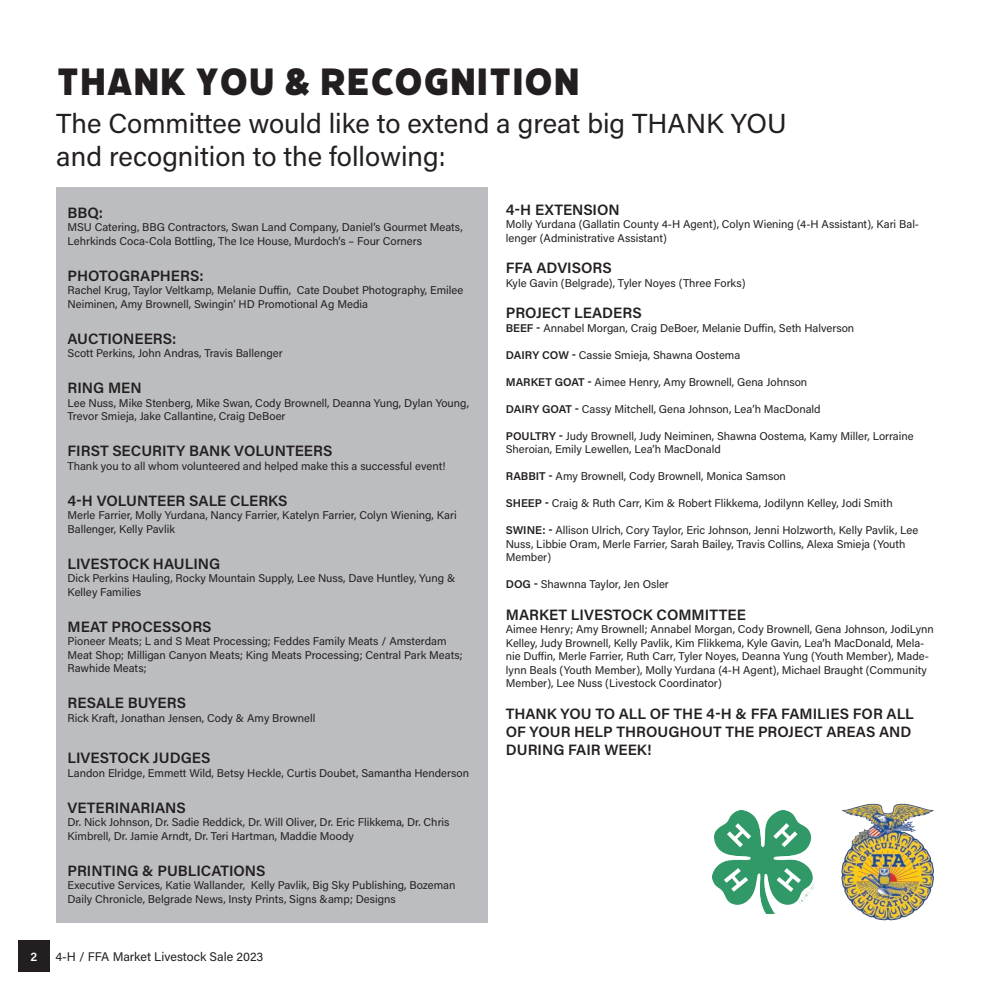
<style>
.page{position:relative;width:990px;height:990px;background:#fff}
.page>*{position:absolute;margin:0;border:0;box-sizing:border-box;transform-origin:0 0}
.t1{font:42.5px "Filicudi Solid";color:#231f20}
.t2{font:27.5px/33px "Acumin Pro";color:#231f20}
.t3{font:600 15px/18px "Acumin Pro";color:#231f20}
.t4{font:12.5px "Acumin Pro";color:#231f20}
.t5{font:600 12.5px "Acumin Pro";color:#fff}
.t6{font:11.25px/13.5px "Acumin Pro";color:#231f20}
.s1{font-weight:600}
</style>
<div class="page">
<div style="left:18px;top:941px;width:31px;height:31px;background:#231f20"></div>
<div style="left:56px;top:187px;width:432px;height:735px;background:#bcbdc0"></div>
<img style="left:713px;top:811px;width:101px;height:102px">
<img style="left:841px;top:803px;width:93px;height:118px">
<h1 class="t1" style="left:56px;top:56px;width:525px">THANK YOU &amp; RECOGNITION</h1>
<h2 class="t2" style="left:56px;top:105px;width:732px">The Committee would like to extend a great big THANK YOU and recognition to the following:</h2>
<h3 class="t3" style="left:68px;top:203px;width:37px">BBQ:</h3>
<p class="t6" style="left:68px;top:220px;width:397px">MSU Catering, BBG Contractors, Swan Land Company, Daniel’s Gourmet Meats,<br>Lehrkinds Coca-Cola Bottling, The Ice House, Murdoch’s – Four Corners</p>
<h3 class="t3" style="left:68px;top:266px;width:138px">PHOTOGRAPHERS:</h3>
<p class="t6" style="left:68px;top:283px;width:397px">Rachel Krug, Taylor Veltkamp, Melanie Duffin, Cate Doubet Photography, Emilee<br>Neiminen, Amy Brownell, Swingin’ HD Promotional Ag Media</p>
<h3 class="t3" style="left:68px;top:329px;width:111px">AUCTIONEERS:</h3>
<p class="t6" style="left:68px;top:346px;width:217px">Scott Perkins, John Andras, Travis Ballenger</p>
<h3 class="t3" style="left:68px;top:378px;width:76px">RING MEN</h3>
<p class="t6" style="left:68px;top:395px;width:403px">Lee Nuss, Mike Stenberg, Mike Swan, Cody Brownell, Deanna Yung, Dylan Young,<br>Trevor Smieja, Jake Callantine, Craig DeBoer</p>
<h3 class="t3" style="left:68px;top:441px;width:266px">FIRST SECURITY BANK VOLUNTEERS</h3>
<p class="t6" style="left:68px;top:458px;width:380px">Thank you to all whom volunteered and helped make this a successful event!</p>
<h3 class="t3" style="left:68px;top:491px;width:222px">4-H VOLUNTEER SALE CLERKS</h3>
<p class="t6" style="left:68px;top:508px;width:391px">Merle Farrier, Molly Yurdana, Nancy Farrier, Katelyn Farrier, Colyn Wiening, Kari<br>Ballenger, Kelly Pavlik</p>
<h3 class="t3" style="left:68px;top:554px;width:154px">LIVESTOCK HAULING</h3>
<p class="t6" style="left:68px;top:571px;width:389px">Dick Perkins Hauling, Rocky Mountain Supply, Lee Nuss, Dave Huntley, Yung &amp;<br>Kelley Families</p>
<h3 class="t3" style="left:68px;top:617px;width:146px">MEAT PROCESSORS</h3>
<p class="t6" style="left:68px;top:634px;width:397px">Pioneer Meats; L and S Meat Processing; Feddes Family Meats / Amsterdam<br>Meat Shop; Milligan Canyon Meats; King Meats Processing; Central Park Meats;<br>Rawhide Meats;</p>
<h3 class="t3" style="left:68px;top:693px;width:120px">RESALE BUYERS</h3>
<p class="t6" style="left:68px;top:710px;width:250px">Rick Kraft, Jonathan Jensen, Cody &amp; Amy Brownell</p>
<h3 class="t3" style="left:68px;top:748px;width:144px">LIVESTOCK JUDGES</h3>
<p class="t6" style="left:68px;top:766px;width:403px">Landon Elridge, Emmett Wild, Betsy Heckle, Curtis Doubet, Samantha Henderson</p>
<h3 class="t3" style="left:68px;top:798px;width:120px">VETERINARIANS</h3>
<p class="t6" style="left:68px;top:815px;width:384px">Dr. Nick Johnson, Dr. Sadie Reddick, Dr. Will Oliver, Dr. Eric Flikkema, Dr. Chris<br>Kimbrell, Dr. Jamie Arndt, Dr. Teri Hartman, Maddie Moody</p>
<h3 class="t3" style="left:68px;top:861px;width:199px">PRINTING &amp; PUBLICATIONS</h3>
<p class="t6" style="left:68px;top:878px;width:390px">Executive Services, Katie Wallander, Kelly Pavlik, Big Sky Publishing, Bozeman<br>Daily Chronicle, Belgrade News, Insty Prints, Signs &amp;amp; Designs</p>
<h3 class="t3" style="left:506px;top:200px;width:116px">4-H EXTENSION</h3>
<p class="t6" style="left:506px;top:217px;width:415px">Molly Yurdana (Gallatin County 4-H Agent), Colyn Wiening (4-H Assistant), Kari Bal&shy;lenger (Administrative Assistant)</p>
<h3 class="t3" style="left:506px;top:258px;width:108px">FFA ADVISORS</h3>
<p class="t6" style="left:506px;top:276px;width:241px">Kyle Gavin (Belgrade), Tyler Noyes (Three Forks)</p>
<h3 class="t3" style="left:506px;top:303px;width:137px">PROJECT LEADERS</h3>
<p class="t6" style="left:506px;top:321px;width:350px"><span class="s1">BEEF -</span> Annabel Morgan, Craig DeBoer, Melanie Duffin, Seth Halverson</p>
<p class="t6" style="left:506px;top:348px;width:236px"><span class="s1">DAIRY COW -</span> Cassie Smieja, Shawna Oostema</p>
<p class="t6" style="left:506px;top:375px;width:303px"><span class="s1">MARKET GOAT -</span> Aimee Henry, Amy Brownell, Gena Johnson</p>
<p class="t6" style="left:506px;top:402px;width:316px"><span class="s1">DAIRY GOAT -</span> Cassy Mitchell, Gena Johnson, Lea’h MacDonald</p>
<p class="t6" style="left:506px;top:429px;width:409px"><span class="s1">POULTRY -</span> Judy Brownell, Judy Neiminen, Shawna Oostema, Kamy Miller, Lorraine<br>Sheroian, Emily Lewellen, Lea’h MacDonald</p>
<p class="t6" style="left:506px;top:469px;width:282px"><span class="s1">RABBIT -</span> Amy Brownell, Cody Brownell, Monica Samson</p>
<p class="t6" style="left:506px;top:496px;width:388px"><span class="s1">SHEEP -</span> Craig &amp; Ruth Carr, Kim &amp; Robert Flikkema, Jodilynn Kelley, Jodi Smith</p>
<p class="t6" style="left:506px;top:523px;width:414px"><span class="s1">SWINE: -</span> Allison Ulrich, Cory Taylor, Eric Johnson, Jenni Holzworth, Kelly Pavlik, Lee<br>Nuss, Libbie Oram, Merle Farrier, Sarah Bailey, Travis Collins, Alexa Smieja (Youth<br>Member)</p>
<p class="t6" style="left:506px;top:577px;width:165px"><span class="s1">DOG -</span> Shawnna Taylor, Jen Osler</p>
<h3 class="t3" style="left:506px;top:605px;width:242px">MARKET LIVESTOCK COMMITTEE</h3>
<p class="t6" style="left:506px;top:622px;width:430px">Aimee Henry; Amy Brownell; Annabel Morgan, Cody Brownell, Gena Johnson, JodiLynn Kelley, Judy Brownell, Kelly Pavlik, Kim Flikkema, Kyle Gavin, Lea’h MacDonald, Mela&shy;nie Duffin, Merle Farrier, Ruth Carr, Tyler Noyes, Deanna Yung (Youth Member), Made&shy;lynn Beals (Youth Member), Molly Yurdana (4-H Agent), Michael Braught (Community Member), Lee Nuss (Livestock Coordinator)</p>
<h3 class="t3" style="left:506px;top:704px;width:410px">THANK YOU TO ALL OF THE 4-H &amp; FFA FAMILIES FOR ALL<br>OF YOUR HELP THROUGHOUT THE PROJECT AREAS AND<br>DURING FAIR WEEK!</h3>
<p class="t5" style="left:30px;top:948px;width:8px">2</p>
<p class="t4" style="left:55px;top:948px;width:210px">4-H / FFA Market Livestock Sale 2023</p>
</div>
